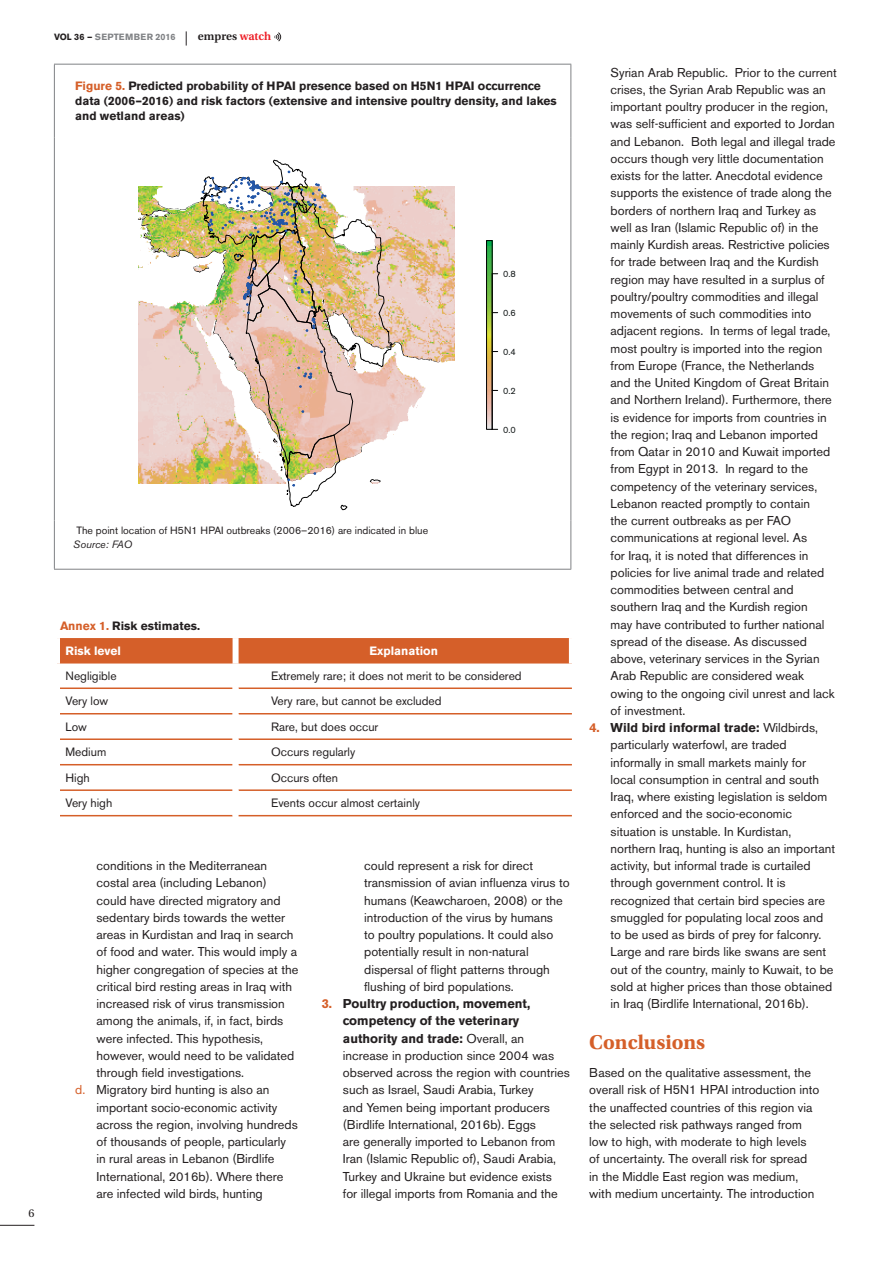
<style>
.page{position:relative;width:893px;height:1263px;background:#fff}
.page>*{position:absolute;margin:0;border:0;box-sizing:border-box;transform-origin:0 0}
.t1{font:700 21px "Utopia Std";color:#d55f29}
.t2{font:12.75px/17.2px "Akzidenz Grotesk BE";color:#231f20}
.t3{font:700 12px/15px "Akzidenz Grotesk BE";color:#231f20}
.t4{font:12px "Akzidenz Grotesk BE";color:#231f20}
.t5{font:700 12px "Akzidenz Grotesk BE";color:#fff}
.t6{font:12px "Utopia Std";color:#231f20}
.t7{font:10.5px "Akzidenz Grotesk BE";color:#231f20}
.t8{font:italic 10.5px "Akzidenz Grotesk BE";color:#231f20}
.t9{font:9.15px "Akzidenz Grotesk BE";color:#131818}
.t10{font:700 9px "Akzidenz Grotesk BE";color:#808285}
.s1{color:#231f20}
.s2{font-family:"Utopia Std";font-weight:400;font-size:15px;color:#231f20}
.s3{font-family:"Utopia Std";font-weight:600;font-size:12px;color:#231f20}
.s4{font-family:"Utopia Std";font-weight:600;font-size:12px;color:#ed1c24}
.s5{color:#d55f29}
.s6{color:#fff}
.s7{font-weight:700;color:#d55f29}
.s8{font-weight:700}
</style>
<div class="page">
<svg style="left:274px;top:32px;width:8px;height:10px"></svg>
<hr style="left:0;top:1225px;width:34px;height:1px;background:#231f20">
<div style="left:60px;top:638px;width:509px;height:25px;background:#d55f29"></div>
<hr style="left:60px;top:687px;width:173px;height:2px;background:#d55f29">
<hr style="left:60px;top:713px;width:173px;height:1px;background:#d55f29">
<hr style="left:60px;top:738px;width:173px;height:2px;background:#d55f29">
<hr style="left:60px;top:764px;width:173px;height:1px;background:#d55f29">
<hr style="left:60px;top:789px;width:173px;height:2px;background:#d55f29">
<hr style="left:60px;top:815px;width:173px;height:1px;background:#d55f29">
<hr style="left:239px;top:687px;width:333px;height:2px;background:#d55f29">
<hr style="left:239px;top:713px;width:333px;height:1px;background:#d55f29">
<hr style="left:239px;top:738px;width:333px;height:2px;background:#d55f29">
<hr style="left:239px;top:764px;width:333px;height:1px;background:#d55f29">
<hr style="left:239px;top:789px;width:333px;height:2px;background:#d55f29">
<hr style="left:239px;top:815px;width:333px;height:1px;background:#d55f29">
<div style="left:233px;top:638px;width:6px;height:25px;background:#fff"></div>
<hr style="left:54px;top:64px;width:517px;height:1px;background:#808285">
<hr style="left:54px;top:65px;width:1px;height:72px;background:#808285">
<hr style="left:570px;top:65px;width:1px;height:72px;background:#808285">
<hr style="left:54px;top:137px;width:1px;height:384px;background:#808285">
<hr style="left:570px;top:137px;width:1px;height:384px;background:#808285">
<hr style="left:54px;top:521px;width:1px;height:48px;background:#808285">
<hr style="left:570px;top:521px;width:1px;height:48px;background:#808285">
<hr style="left:54px;top:569px;width:517px;height:1px;background:#808285">
<img style="left:488px;top:242px;width:2px;height:186px">
<hr style="left:492px;top:274px;width:1px;height:155px;background:#000001">
<div style="left:486px;top:240px;width:6px;height:190px;border:1px solid #000001"></div>
<svg style="left:138px;top:160px;width:317px;height:350px"></svg>
<p class="t10" style="left:54px;top:32px;width:219px"><span class="s1">VOL 36 —</span> September 2016 <span class="s2">|</span> <span class="s3">empres</span> <span class="s4">watch</span></p>
<p class="t3" style="left:75px;top:79px;width:483px"><span class="s5">Figure 5.</span> Predicted probability of HPAI presence based on H5N1 HPAI occurrence data (2006–2016) and risk factors (extensive and intensive poultry density, and lakes and wetland areas)</p>
<p class="t9" style="left:503px;top:268px;width:14px">0.8</p>
<p class="t9" style="left:503px;top:307px;width:14px">0.6</p>
<p class="t9" style="left:503px;top:346px;width:14px">0.4</p>
<p class="t9" style="left:503px;top:385px;width:14px">0.2</p>
<p class="t9" style="left:503px;top:424px;width:14px">0.0</p>
<p class="t7" style="left:77px;top:524px;width:353px">The point location of H5N1 HPAI outbreaks (2006–2016) are indicated in blue</p>
<p class="t8" style="left:73px;top:538px;width:60px">Source: FAO</p>
<p class="t6" style="left:28px;top:1206px;width:7px">6</p>
<p class="t3" style="left:66px;top:613px;width:136px;line-height:25.5px;text-indent:-6px"><span class="s5">Annex 1.</span> Risk estimates.<br><span class="s6">Risk level</span></p>
<p class="t5" style="left:369px;top:644px;width:70px">Explanation</p>
<p class="t4" style="left:66px;top:668px;width:53px">Negligible</p>
<p class="t4" style="left:271px;top:668px;width:252px">Extremely rare; it does not merit to be considered</p>
<p class="t4" style="left:66px;top:694px;width:44px">Very low</p>
<p class="t4" style="left:271px;top:694px;width:172px">Very rare, but cannot be excluded</p>
<p class="t4" style="left:66px;top:719px;width:23px">Low</p>
<p class="t4" style="left:271px;top:719px;width:109px">Rare, but does occur</p>
<p class="t4" style="left:66px;top:745px;width:42px">Medium</p>
<p class="t4" style="left:271px;top:745px;width:86px">Occurs regularly</p>
<p class="t4" style="left:66px;top:770px;width:26px">High</p>
<p class="t4" style="left:271px;top:770px;width:69px">Occurs often</p>
<p class="t4" style="left:66px;top:796px;width:48px">Very high</p>
<p class="t4" style="left:271px;top:796px;width:151px">Events occur almost certainly</p>
<p class="t2" style="left:97px;top:857px;width:172px">conditions in the Mediterranean</p>
<p class="t2" style="left:97px;top:874px;width:172px">costal area (including Lebanon)</p>
<p class="t2" style="left:97px;top:891px;width:186px">could have directed migratory and</p>
<p class="t2" style="left:97px;top:909px;width:190px">sedentary birds towards the wetter</p>
<p class="t2" style="left:97px;top:926px;width:198px">areas in Kurdistan and Iraq in search</p>
<p class="t2" style="left:97px;top:943px;width:202px">of food and water. This would imply a</p>
<p class="t2" style="left:97px;top:961px;width:203px">higher congregation of species at the</p>
<p class="t2" style="left:97px;top:978px;width:197px">critical bird resting areas in Iraq with</p>
<p class="t2" style="left:97px;top:995px;width:190px">increased risk of virus transmission</p>
<p class="t2" style="left:97px;top:1012px;width:188px">among the animals, if, in fact, birds</p>
<p class="t2" style="left:97px;top:1030px;width:168px">were infected. This hypothesis,</p>
<p class="t2" style="left:97px;top:1047px;width:199px">however, would need to be validated</p>
<p class="t2" style="left:97px;top:1064px;width:149px">through field investigations.</p>
<p class="t2" style="left:75px;top:1081px;width:196px"><span class="s5">d.</span> Migratory bird hunting is also an</p>
<p class="t2" style="left:97px;top:1099px;width:182px">important socio-economic activity</p>
<p class="t2" style="left:97px;top:1116px;width:203px">across the region, involving hundreds</p>
<p class="t2" style="left:97px;top:1133px;width:191px">of thousands of people, particularly</p>
<p class="t2" style="left:97px;top:1150px;width:180px">in rural areas in Lebanon (Birdlife</p>
<p class="t2" style="left:97px;top:1168px;width:189px">International, 2016b). Where there</p>
<p class="t2" style="left:97px;top:1185px;width:168px">are infected wild birds, hunting</p>
<p class="t2" style="left:364px;top:857px;width:207px">could represent a risk for direct transmission of avian influenza virus to humans (Keawcharoen, 2008) or the introduction of the virus by humans<br>to poultry populations. It could also potentially result in non-natural dispersal of flight patterns through flushing of bird populations.</p>
<p class="t2" style="left:343px;top:995px;width:228px;text-indent:-21px"><span class="s7">3.</span> <span class="s8">Poultry production, movement, competency of the veterinary authority and trade:</span> Overall, an increase in production since 2004 was observed across the region with countries such as Israel, Saudi Arabia, Turkey<br>and Yemen being important producers (Birdlife International, 2016b). Eggs<br>are generally imported to Lebanon from Iran (Islamic Republic of), Saudi Arabia, Turkey and Ukraine but evidence exists<br>for illegal imports from Romania and the</p>
<p class="t2" style="left:611px;top:63px;width:228px">Syrian Arab Republic. Prior to the current crises, the Syrian Arab Republic was an important poultry producer in the region, was self-sufficient and exported to Jordan and Lebanon. Both legal and illegal trade occurs though very little documentation exists for the latter. Anecdotal evidence supports the existence of trade along the borders of northern Iraq and Turkey as well as Iran (Islamic Republic of) in the mainly Kurdish areas. Restrictive policies for trade between Iraq and the Kurdish region may have resulted in a surplus of poultry/poultry commodities and illegal movements of such commodities into adjacent regions. In terms of legal trade, most poultry is imported into the region from Europe (France, the Netherlands and the United Kingdom of Great Britain and Northern Ireland). Furthermore, there is evidence for imports from countries in the region; Iraq and Lebanon imported from Qatar in 2010 and Kuwait imported from Egypt in 2013. In regard to the competency of the veterinary services, Lebanon reacted promptly to contain<br>the current outbreaks as per FAO communications at regional level. As<br>for Iraq, it is noted that differences in policies for live animal trade and related commodities between central and southern Iraq and the Kurdish region<br>may have contributed to further national spread of the disease. As discussed above, veterinary services in the Syrian Arab Republic are considered weak owing to the ongoing civil unrest and lack of investment.</p>
<p class="t2" style="left:611px;top:719px;width:226px;text-indent:-21px"><span class="s7">4.</span> <span class="s8">Wild bird informal trade:</span> Wildbirds, particularly waterfowl, are traded informally in small markets mainly for<br>local consumption in central and south Iraq, where existing legislation is seldom enforced and the socio-economic situation is unstable. In Kurdistan, northern Iraq, hunting is also an important activity, but informal trade is curtailed through government control. It is recognized that certain bird species are smuggled for populating local zoos and to be used as birds of prey for falconry.<br>Large and rare birds like swans are sent out of the country, mainly to Kuwait, to be sold at higher prices than those obtained in Iraq (Birdlife International, 2016b).</p>
<h1 class="t1" style="left:589px;top:1030px;width:117px">Conclusions</h1>
<p class="t2" style="left:589px;top:1064px;width:232px">Based on the qualitative assessment, the overall risk of H5N1 HPAI introduction into the unaffected countries of this region via the selected risk pathways ranged from low to high, with moderate to high levels of uncertainty. The overall risk for spread in the Middle East region was medium, with medium uncertainty. The introduction</p>
</div>
